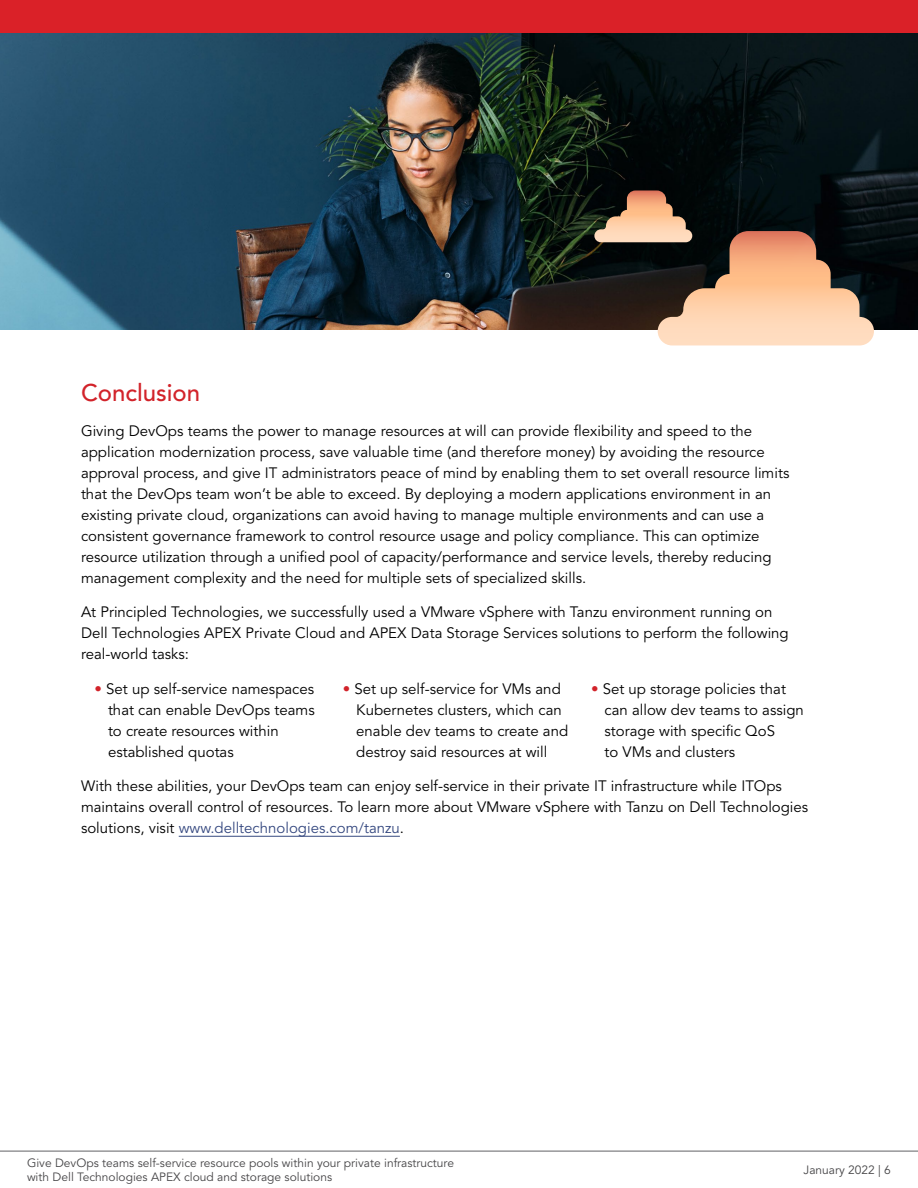
<style>
.page{position:relative;width:918px;height:1188px;background:#fff}
.page>*{position:absolute;margin:0;border:0;box-sizing:border-box;transform-origin:0 0}
.t1{font:500 24px "Avenir LT Pro";color:#d2232a}
.t2{font:15px/21px "Avenir LT Pro";color:#000}
.t3{font:12px/14.4px "Avenir LT Pro";color:#464547}
.s1{color:#d2232a}
.s2{color:#364980}
</style>
<div class="page">
<hr style="left:179px;top:836px;width:221px;height:1px;background:#364980">
<img style="left:0;top:32px;width:918px;height:297px">
<svg style="left:594px;top:190px;width:280px;height:155px;background:#7c6655"></svg>
<hr style="left:0;top:1151px;width:918px;height:1px;background:#616264">
<div style="left:0;top:0;width:918px;height:32px;background:#da2128"></div>
<h1 class="t1" style="left:81px;top:379px;width:121px">Conclusion</h1>
<p class="t2" style="left:81px;top:420px;width:710px">Giving DevOps teams the power to manage resources at will can provide flexibility and speed to the application modernization process, save valuable time (and therefore money) by avoiding the resource approval process, and give IT administrators peace of mind by enabling them to set overall resource limits that the DevOps team won’t be able to exceed. By deploying a modern applications environment in an existing private cloud, organizations can avoid having to manage multiple environments and can use a consistent governance framework to control resource usage and policy compliance. This can optimize resource utilization through a unified pool of capacity/performance and service levels, thereby reducing management complexity and the need for multiple sets of specialized skills.</p>
<p class="t2" style="left:81px;top:602px;width:709px">At Principled Technologies, we successfully used a VMware vSphere with Tanzu environment running on<br>Dell Technologies APEX Private Cloud and APEX Data Storage Services solutions to perform the following real-world tasks:</p>
<p class="t2" style="left:108px;top:678px;width:208px;text-indent:-14px"><span class="s1">•</span> Set up self-service namespaces that can enable DevOps teams to create resources within established quotas</p>
<p class="t2" style="left:356px;top:678px;width:213px;text-indent:-14px"><span class="s1">•</span> Set up self-service for VMs and<br>Kubernetes clusters, which can enable dev teams to create and destroy said resources at will</p>
<p class="t2" style="left:604px;top:678px;width:201px;text-indent:-14px"><span class="s1">•</span> Set up storage policies that can allow dev teams to assign storage with specific QoS<br>to VMs and clusters</p>
<p class="t2" style="left:81px;top:776px;width:729px">With these abilities, your DevOps team can enjoy self-service in their private IT infrastructure while ITOps maintains overall control of resources. To learn more about VMware vSphere with Tanzu on Dell Technologies solutions, visit <span class="s2">www.delltechnologies.com/tanzu</span>.</p>
<p class="t3" style="left:27px;top:1156px;width:429px">Give DevOps teams self-service resource pools within your private infrastructure with Dell Technologies APEX cloud and storage solutions</p>
<p class="t3" style="left:804px;top:1163px;width:89px">January 2022 | 6</p>
</div>
